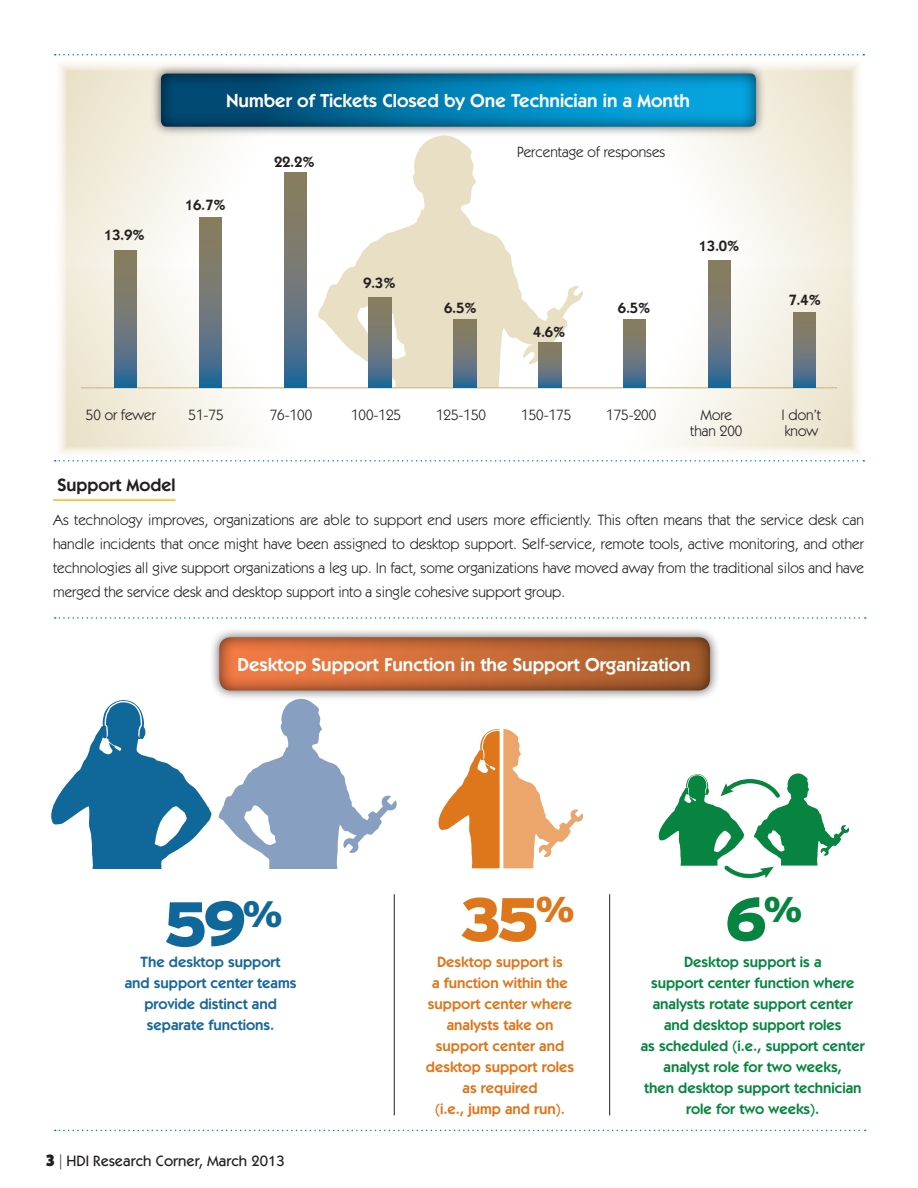
<style>
.page{position:relative;width:918px;height:1188px;background:#fff}
.page>*{position:absolute;margin:0;border:0;box-sizing:border-box;transform-origin:0 0}
.t1{font:900 97.8px "Interstate";color:#10679a}
.t2{font:900 79.2px "Interstate";color:#de761b}
.t3{font:900 61.05px "Interstate";color:#078540}
.t4{font:900 52.2px "Interstate";color:#078540}
.t5{font:900 36.75px "Interstate";color:#10679a}
.t6{font:600 18.9px "Itc Kabel";color:#fff}
.t7{font:600 18px "Itc Kabel";color:#231f20}
.t8{font:15px/24px "Itc Kabel";color:#231f20;text-align:justify}
.t9{font:600 15px/21px "Itc Kabel";color:#078540;text-align:center}
.t10{font:600 15px/21px "Itc Kabel";color:#de761b;text-align:center}
.t11{font:600 15px/21px "Itc Kabel";color:#18679a;text-align:center}
.t12{font:600 15px "Itc Kabel";letter-spacing:-.02em;color:#231f20}
.t13{font:500 15px "Itc Kabel";color:#231f20}
.s1{font-size:57px}
.s2{font-weight:900;font-size:16.5px}
.s3{font-family:"Times New Roman";font-weight:400;font-size:16.5px}
</style>
<div class="page">
<svg style="left:59px;top:63px;width:168px;height:204px"></svg>
<svg style="left:692px;top:63px;width:167px;height:204px"></svg>
<svg style="left:478px;top:267px;width:381px;height:187px"></svg>
<svg style="left:59px;top:267px;width:381px;height:187px"></svg>
<svg style="left:55px;top:1130px;width:811px;height:1px"></svg>
<svg style="left:55px;top:617px;width:811px;height:2px"></svg>
<hr style="left:53px;top:499px;width:123px;height:2px;background:#fcb814">
<div style="left:209px;top:627px;width:511px;height:74px;background:#231f20;opacity:.75"></div>
<div style="left:219px;top:637px;width:491px;height:54px;background:#231f20;opacity:.75"></div>
<div style="left:151px;top:63px;width:615px;height:74px;background:#231f20;opacity:.75"></div>
<div style="left:160px;top:73px;width:597px;height:54px;background:#231f20;opacity:.75"></div>
<svg style="left:55px;top:54px;width:809px;height:2px"></svg>
<svg style="left:55px;top:460px;width:809px;height:2px"></svg>
<svg style="left:318px;top:131px;width:267px;height:256px"></svg>
<hr style="left:81px;top:387px;width:756px;height:1px;background:#d4c293">
<svg style="left:51px;top:700px;width:161px;height:168px"></svg>
<svg style="left:219px;top:696px;width:178px;height:172px"></svg>
<svg style="left:658px;top:773px;width:191px;height:105px"></svg>
<svg style="left:438px;top:729px;width:145px;height:139px"></svg>
<hr style="left:394px;top:894px;width:1px;height:221px;background:#231f20">
<hr style="left:609px;top:894px;width:1px;height:221px;background:#231f20">
<svg style="left:114px;top:250px;width:23px;height:138px;background:#697678"></svg>
<svg style="left:199px;top:218px;width:23px;height:170px;background:#697679"></svg>
<svg style="left:284px;top:172px;width:23px;height:216px;background:#697679"></svg>
<svg style="left:369px;top:297px;width:22px;height:91px;background:#697678"></svg>
<svg style="left:454px;top:319px;width:22px;height:69px;background:#697678"></svg>
<svg style="left:539px;top:343px;width:22px;height:45px"></svg>
<svg style="left:623px;top:319px;width:23px;height:69px;background:#697678"></svg>
<svg style="left:708px;top:261px;width:23px;height:127px;background:#697679"></svg>
<svg style="left:793px;top:313px;width:23px;height:75px;background:#697679"></svg>
<p class="t6" style="left:226px;top:90px;width:465px">Number of Tickets Closed by One Technician in a Month</p>
<p class="t8" style="left:517px;top:139px;width:150px">Percentage of responses</p>
<p class="t12" style="left:274px;top:153px;width:43px">22.2%</p>
<p class="t12" style="left:104px;top:226px;width:43px">13.9%</p>
<p class="t12" style="left:185px;top:196px;width:43px">16.7%</p>
<p class="t8" style="left:86px;top:402px;width:72px">50 or fewer</p>
<p class="t8" style="left:189px;top:402px;width:36px">51-75</p>
<p class="t8" style="left:270px;top:402px;width:44px">76-100</p>
<p class="t12" style="left:363px;top:274px;width:35px">9.3%</p>
<p class="t8" style="left:351px;top:402px;width:51px">100-125</p>
<p class="t12" style="left:444px;top:300px;width:35px">6.5%</p>
<p class="t8" style="left:436px;top:402px;width:51px">125-150</p>
<p class="t12" style="left:533px;top:323px;width:35px">4.6%</p>
<p class="t8" style="left:521px;top:402px;width:51px">150-175</p>
<p class="t12" style="left:618px;top:300px;width:35px">6.5%</p>
<p class="t12" style="left:699px;top:237px;width:43px">13.0%</p>
<p class="t8" style="left:606px;top:402px;width:51px">175-200</p>
<p class="t8" style="left:690px;top:406px;width:54px;line-height:16.5px;text-align:center">More than 200</p>
<p class="t12" style="left:789px;top:291px;width:35px">7.4%</p>
<p class="t8" style="left:782px;top:406px;width:41px;line-height:16.5px">I don’t know</p>
<p class="t7" style="left:58px;top:474px;width:119px">Support Model</p>
<p class="t8" style="left:53px;top:508px;width:813px">As technology improves, organizations are able to support end users more efficiently. This often means that the service desk can handle incidents that once might have been assigned to desktop support. Self-service, remote tools, active monitoring, and other technologies all give support organizations a leg up. In fact, some organizations have moved away from the traditional silos and have merged the service desk and desktop support into a single cohesive support group.</p>
<p class="t6" style="left:238px;top:653px;width:455px">Desktop Support Function in the Support Organization</p>
<h3 class="t4" style="left:729px;top:873px;width:68px">6<sup>%</sup></h3>
<h3 class="t3" style="left:725px;top:882px;width:79px">6<sup>%</sup></h3>
<h2 class="t2" style="left:451px;top:879px;width:150px">3<sup>3</sup> <sup>5</sup>5<sup>%</sup><sup>%</sup></h2>
<p class="t10" style="left:426px;top:951px;width:150px">Desktop support is<br>a function within the support center where analysts take on support center and desktop support roles as required<br>(i.e., jump and run).</p>
<h3 class="t5" style="left:243px;top:892px;width:91px">%<span class="s1">%</span></h3>
<h1 class="t1" style="left:147px;top:884px;width:131px">5<sup>5</sup> <sup>9</sup>9</h1>
<p class="t11" style="left:125px;top:951px;width:173px">The desktop support<br>and support center teams provide distinct and separate functions.</p>
<p class="t9" style="left:641px;top:951px;width:226px">Desktop support is a<br>support center function where analysts rotate support center and desktop support roles<br>as scheduled (i.e., support center analyst role for two weeks,<br>then desktop support technician role for two weeks).</p>
<p class="t13" style="left:46px;top:1152px;width:240px"><span class="s2">3</span> <span class="s3">|</span> HDI Research Corner, March 2013</p>
</div>
